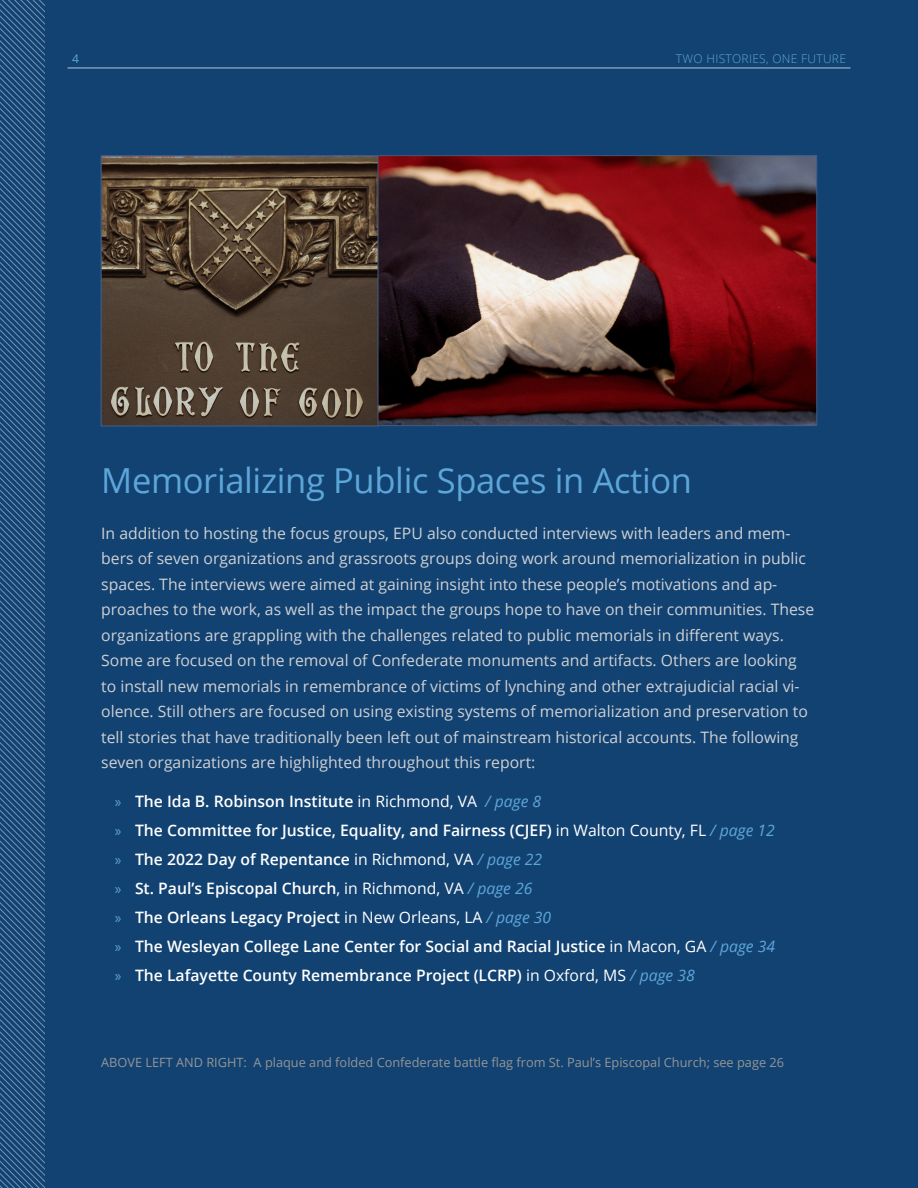
<style>
.page{position:relative;width:918px;height:1188px;background:#124271}
.page>*{position:absolute;margin:0;border:0;box-sizing:border-box;transform-origin:0 0}
.L1{font:34.5px "Open Sans";letter-spacing:-.01em;color:#5da6da}
.t1{font:15.75px/25.5px "Open Sans";color:#cfd1d4}
.t2{font:600 15.75px "Open Sans";color:#fff}
.Source{font:12.75px "Open Sans";color:#959597}
.Header_Title{font:300 12px "Open Sans";letter-spacing:.025em;color:#5da6da}
.Header_Title-2{font:12px "Open Sans";color:#5da6da}
.s1{font-family:"Myriad Pro";font-weight:400;color:#5da6da}
.s2{font-weight:400}
.s3{font-weight:400;font-style:italic;color:#5da6da}
</style>
<div class="page">
<img style="left:378px;top:157px;width:437px;height:267px">
<img style="left:103px;top:158px;width:273px;height:266px">
<div style="left:101px;top:156px;width:277px;height:270px;border:1px solid #425a84"></div>
<svg style="left:0;top:0;width:45px;height:1188px"></svg>
<hr style="left:68px;top:67px;width:782px;height:2px;background:#9fb9d3">
<p class="Header_Title-2" style="left:72px;top:51px;width:8px">4</p>
<p class="Header_Title" style="left:676px;top:51px;width:172px">TWO HISTORIES, ONE FUTURE</p>
<p class="L1" style="left:101px;top:457px;width:592px">Memorializing Public Spaces in Action</p>
<p class="t1" style="left:101px;top:520px;width:715px">In addition to hosting the focus groups, EPU also conducted interviews with leaders and mem&shy;bers of seven organizations and grassroots groups doing work around memorialization in public spaces. The interviews were aimed at gaining insight into these people’s motivations and ap&shy;proaches to the work, as well as the impact the groups hope to have on their communities. These organizations are grappling with the challenges related to public memorials in different ways.<br>Some are focused on the removal of Confederate monuments and artifacts. Others are looking to install new memorials in remembrance of victims of lynching and other extrajudicial racial vi&shy;olence. Still others are focused on using existing systems of memorialization and preservation to tell stories that have traditionally been left out of mainstream historical accounts. The following seven organizations are highlighted throughout this report:</p>
<p class="t2" style="left:115px;top:791px;width:428px"><span class="s1">»</span> The Ida B. Robinson Institute <span class="s2">in Richmond, VA</span> <span class="s3">/ page 8</span></p>
<p class="t2" style="left:115px;top:820px;width:662px"><span class="s1">»</span> The Committee for Justice, Equality, and Fairness (CJEF) <span class="s2">in Walton County, FL</span> <span class="s3">/ page 12</span></p>
<p class="t2" style="left:115px;top:849px;width:429px"><span class="s1">»</span> The 2022 Day of Repentance <span class="s2">in Richmond, VA</span> <span class="s3">/ page 22</span></p>
<p class="t2" style="left:115px;top:878px;width:419px"><span class="s1">»</span> St. Paul’s Episcopal Church<span class="s2">, in Richmond, VA</span> <span class="s3">/ page 26</span></p>
<p class="t2" style="left:115px;top:907px;width:438px"><span class="s1">»</span> The Orleans Legacy Project <span class="s2">in New Orleans, LA</span> <span class="s3">/ page 30</span></p>
<p class="t2" style="left:115px;top:936px;width:662px"><span class="s1">»</span> The Wesleyan College Lane Center for Social and Racial Justice <span class="s2">in Macon, GA</span> <span class="s3">/ page 34</span></p>
<p class="t2" style="left:115px;top:965px;width:582px"><span class="s1">»</span> The Lafayette County Remembrance Project (LCRP) <span class="s2">in Oxford, MS</span> <span class="s3">/ page 38</span></p>
<p class="Source" style="left:101px;top:1054px;width:684px">ABOVE LEFT AND RIGHT: A plaque and folded Confederate battle flag from St. Paul’s Episcopal Church; see page 26</p>
</div>
